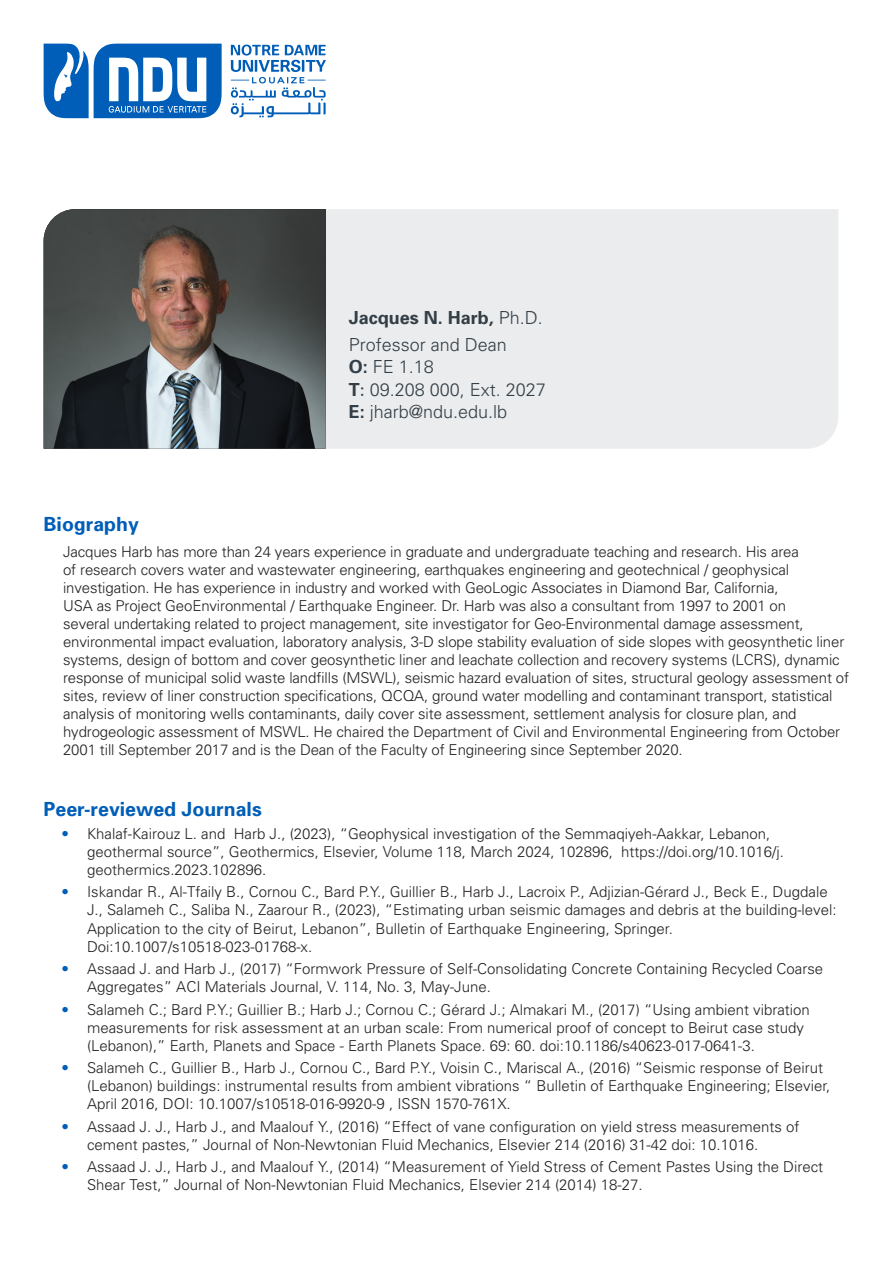
<style>
.page{position:relative;width:893px;height:1263px;background:#fff}
.page>*{position:absolute;margin:0;border:0;box-sizing:border-box;transform-origin:0 0}
.t1{font:700 19.5px "Univers";color:#005eb8}
.t2{font:300 18px "Univers";color:#333f48}
.t3{font:700 18px "Univers";color:#333f48}
.t4{font:300 15px/18px "Univers";color:#231f20}
.s1{font-weight:300}
.s2{font-weight:700}
.s3{font-family:"Avenir";font-weight:400}
.s4{color:#005eb8}
</style>
<div class="page">
<div style="left:326px;top:209px;width:512px;height:240px;background:#ebeced"></div>
<svg style="left:44px;top:44px;width:282px;height:74px"></svg>
<img style="left:44px;top:209px;width:282px;height:240px">
<p class="t3" style="left:349px;top:306px;width:196px">Jacques N. Harb, <span class="s1">Ph.D.</span></p>
<p class="t2" style="left:349px;top:333px;width:160px">Professor and Dean</p>
<p class="t2" style="left:349px;top:356px;width:87px"><span class="s2">O:</span> FE 1.18</p>
<p class="t2" style="left:349px;top:378px;width:199px"><span class="s2">T</span><span class="s3">:</span> 09.208 000, Ext. 2027</p>
<p class="t2" style="left:349px;top:401px;width:160px"><span class="s2">E:</span> jharb@ndu.edu.lb</p>
<p class="t1" style="left:44px;top:513px;width:97px">Biography</p>
<p class="t4" style="left:63px;top:543px;width:787px">Jacques Harb has more than 24 years experience in graduate and undergraduate teaching and research. His area<br>of research covers water and wastewater engineering, earthquakes engineering and geotechnical / geophysical investigation. He has experience in industry and worked with GeoLogic Associates in Diamond Bar, California,<br>USA as Project GeoEnvironmental / Earthquake Engineer. Dr. Harb was also a consultant from 1997 to 2001 on<br>several undertaking related to project management, site investigator for Geo-Environmental damage assessment, environmental impact evaluation, laboratory analysis, 3-D slope stability evaluation of side slopes with geosynthetic liner systems, design of bottom and cover geosynthetic liner and leachate collection and recovery systems (LCRS), dynamic response of municipal solid waste landfills (MSWL), seismic hazard evaluation of sites, structural geology assessment of sites, review of liner construction specifications, QCQA, ground water modelling and contaminant transport, statistical analysis of monitoring wells contaminants, daily cover site assessment, settlement analysis for closure plan, and hydrogeologic assessment of MSWL. He chaired the Department of Civil and Environmental Engineering from October 2001 till September 2017 and is the Dean of the Faculty of Engineering since September 2020.</p>
<p class="t1" style="left:44px;top:798px;width:220px">Peer-reviewed Journals</p>
<p class="t4" style="left:87px;top:825px;width:698px;text-indent:-26px"><span class="s4">•</span> Khalaf-Kairouz L. and Harb J., (2023), “Geophysical investigation of the Semmaqiyeh-Aakkar, Lebanon, geothermal source”, Geothermics, Elsevier, Volume 118, March 2024, 102896, https://doi.org/10.1016/j. geothermics.2023.102896.</p>
<p class="t4" style="left:87px;top:883px;width:751px;text-indent:-26px"><span class="s4">•</span> Iskandar R., Al-Tfaily B., Cornou C., Bard P.Y., Guillier B., Harb J., Lacroix P., Adjizian-Gérard J., Beck E., Dugdale<br>J., Salameh C., Saliba N., Zaarour R., (2023), “Estimating urban seismic damages and debris at the building-level:<br>Application to the city of Beirut, Lebanon”, Bulletin of Earthquake Engineering, Springer.</p>
<p class="t4" style="left:87px;top:937px;width:227px">Doi:10.1007/s10518-023-01768-x.</p>
<p class="t4" style="left:87px;top:960px;width:738px;text-indent:-25px"><span class="s4">•</span> Assaad J. and Harb J., (2017) “Formwork Pressure of Self-Consolidating Concrete Containing Recycled Coarse<br>Aggregates” ACI Materials Journal, V. 114, No. 3, May-June.</p>
<p class="t4" style="left:62px;top:1000px;width:750px"><span class="s4">•</span> Salameh C.; Bard P.Y.; Guillier B.; Harb J.; Cornou C.; Gérard J.; Almakari M., (2017) “Using ambient vibration</p>
<p class="t4" style="left:87px;top:1018px;width:718px">measurements for risk assessment at an urban scale: From numerical proof of concept to Beirut case study</p>
<p class="t4" style="left:87px;top:1036px;width:669px">(Lebanon),” Earth, Planets and Space - Earth Planets Space. 69: 60. doi:10.1186/s40623-017-0641-3.</p>
<p class="t4" style="left:87px;top:1059px;width:745px;text-indent:-25px"><span class="s4">•</span> Salameh C., Guillier B., Harb J., Cornou C., Bard P.Y., Voisin C., Mariscal A., (2016) “Seismic response of Beirut (Lebanon) buildings: instrumental results from ambient vibrations “ Bulletin of Earthquake Engineering; Elsevier,<br>April 2016, DOI: 10.1007/s10518-016-9920-9 , ISSN 1570-761X.</p>
<p class="t4" style="left:87px;top:1117px;width:714px;text-indent:-25px"><span class="s4">•</span> Assaad J. J., Harb J., and Maalouf Y., (2016) “Effect of vane configuration on yield stress measurements of cement pastes,” Journal of Non-Newtonian Fluid Mechanics, Elsevier 214 (2016) 31-42 doi: 10.1016.</p>
<p class="t4" style="left:87px;top:1158px;width:738px;text-indent:-25px"><span class="s4">•</span> Assaad J. J., Harb J., and Maalouf Y., (2014) “Measurement of Yield Stress of Cement Pastes Using the Direct<br>Shear Test,” Journal of Non-Newtonian Fluid Mechanics, Elsevier 214 (2014) 18-27.</p>
</div>
